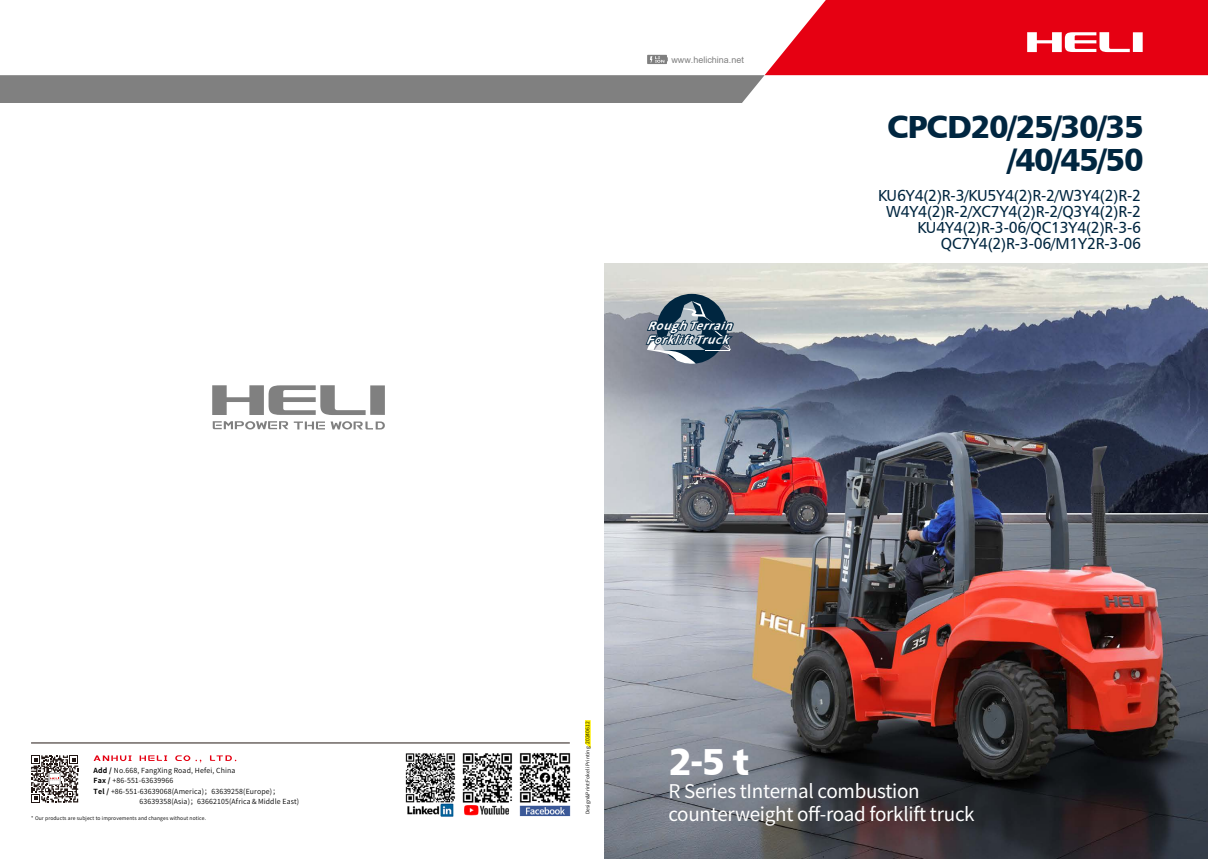
<style>
.page{position:relative;width:1208px;height:859px;background:#fff}
.page>*{position:absolute;margin:0;border:0;box-sizing:border-box;transform-origin:0 0}
.t1{font:37.7px "Humanist 777 BT Black B";color:#fff}
.t2{font:32px/33px "Humanist 777 BT Black B";letter-spacing:-.035em;color:#002640;text-align:right}
.t3{font:18.8px/23px "Source Han Sans CN";letter-spacing:-.015em;color:#fff}
.t4{font:16px/16px "Humanist 777 BT Roman B";letter-spacing:-.01em;color:#002640;text-align:right}
.t5{font:italic 9.5px/13.9px "DOUYU Font";letter-spacing:.045em;color:#fff}
.t6{font:9px "Arial";color:#808080}
.t7{font:7px "Source Han Sans CN";letter-spacing:.02em;color:#000}
.t8{font:5px "Source Han Sans CN";letter-spacing:.02em;color:#000}
.s1{font-weight:700}
</style>
<div class="page">
<img style="left:604px;top:264px;width:604px;height:595px">
<div style="left:370px;top:385px;width:15px;height:30px;background:#808080"></div>
<svg style="left:212px;top:385px;width:153px;height:30px"></svg>
<svg style="left:213px;top:421px;width:172px;height:8px"></svg>
<svg style="left:0;top:0;width:1208px;height:103px"></svg>
<img style="left:462px;top:753px;width:50px;height:63px">
<img style="left:405px;top:753px;width:50px;height:64px">
<img style="left:519px;top:753px;width:52px;height:64px">
<hr style="left:31px;top:743px;width:539px;height:1px;background:#231815">
<svg style="left:94px;top:755px;width:37px;height:7px"></svg>
<svg style="left:210px;top:755px;width:26px;height:6px"></svg>
<svg style="left:175px;top:755px;width:26px;height:7px"></svg>
<svg style="left:140px;top:755px;width:27px;height:6px"></svg>
<svg style="left:31px;top:755px;width:47px;height:47px"></svg>
<svg style="left:585px;top:720px;width:5px;height:28px"></svg>
<svg style="left:635px;top:290px;width:109px;height:87px;background:#697987"></svg>
<p class="t7" style="left:94px;top:767px;width:143px"><span class="s1">Add /</span> No.668, FangXing Road, Hefei, China</p>
<p class="t7" style="left:94px;top:777px;width:81px"><span class="s1">Fax /</span> +86-551-63639966</p>
<p class="t7" style="left:94px;top:787px;width:187px"><span class="s1">Tel /</span> +86-551-63639068(America)；63639258(Europe)；</p>
<p class="t7" style="left:140px;top:797px;width:161px">63639358(Asia)；63662105(Africa＆Middle East)</p>
<p class="t8" style="left:31px;top:815px;width:176px">* Our products are subject to improvements and changes without notice.</p>
<p class="t6" style="left:671px;top:53px;width:74px">www.helichina.net</p>
<h3 class="t5" style="left:647px;top:320px;width:90px">Roug h Terrain<br>ForkliftTruck</h3>
<h2 class="t2" style="left:887px;top:110px;width:258px">CPCD20/25/30/35 /40/45/50</h2>
<h3 class="t4" style="left:878px;top:187px;width:264px">KU6Y4(2)R-3/KU5Y4(2)R-2/W3Y4(2)R-2<br>W4Y4(2)R-2/XC7Y4(2)R-2/Q3Y4(2)R-2<br>KU4Y4(2)R-3-06/QC13Y4(2)R-3-6<br>QC7Y4(2)R-3-06/M1Y2R-3-06</h3>
<p class="t8" style="left:585px;top:814px;width:94px;rotate:-90deg">Design&amp;Print:Fokeli Printing 20240612</p>
<h1 class="t1" style="left:668px;top:738px;width:82px">2-5 t</h1>
<h3 class="t3" style="left:668px;top:780px;width:308px">R Series tInternal combustion counterweight off-road forklift truck</h3>
</div>
